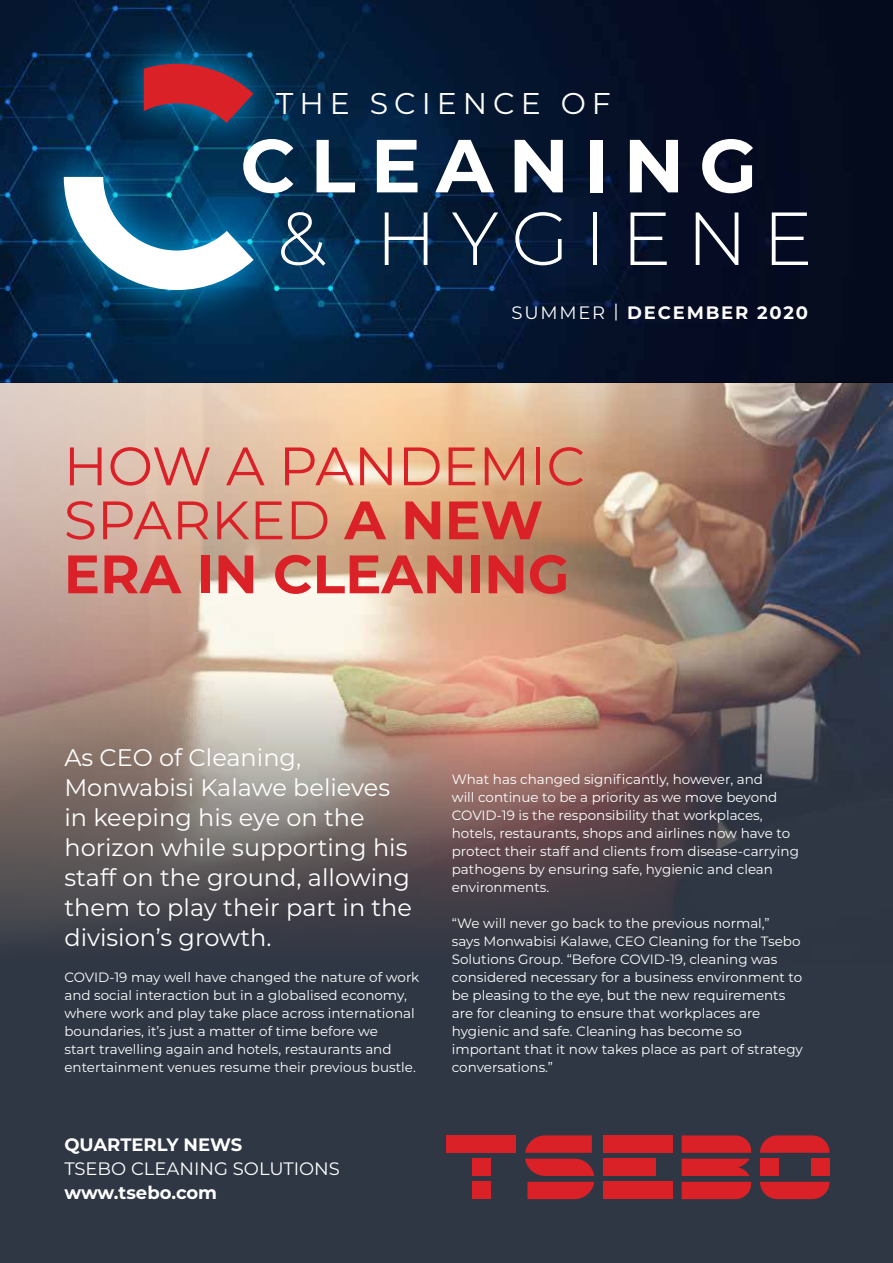
<style>
.page{position:relative;width:893px;height:1263px;background:#fff}
.page>*{position:absolute;margin:0;border:0;box-sizing:border-box;transform-origin:0 0}
.t1{font:700 75px "Montserrat";letter-spacing:.2em;color:#fff}
.t2{font:300 75px "Montserrat";letter-spacing:.2em;color:#fff}
.t3{font:54px/54px "Montserrat";color:#da2128}
.t4{font:30px "Montserrat";letter-spacing:.2em;color:#fff}
.t5{font:24px/30px "Montserrat";color:#fff}
.t6{font:700 18px "Montserrat";color:#fff}
.t7{font:18px "Montserrat";color:#fff}
.t8{font:700 18px "Montserrat";letter-spacing:.1em;color:#fff}
.t9{font:13.5px/18px "Montserrat";color:#fff}
.s1{font-weight:400}
.s2{font-weight:700}
</style>
<div class="page">
<div style="left:0;top:383px;width:893px;height:880px;background:#2f3744"></div>
<img style="left:0;top:383px;width:893px;height:558px">
<svg style="left:0;top:0;width:893px;height:383px;background:#041630"></svg>
<div style="left:603px;top:1135px;width:70px;height:18px;background:#da2128"></div>
<div style="left:603px;top:1182px;width:70px;height:17px;background:#da2128"></div>
<div style="left:603px;top:1158px;width:53px;height:18px;background:#da2128"></div>
<svg style="left:527px;top:1182px;width:67px;height:17px"></svg>
<svg style="left:525px;top:1135px;width:69px;height:41px"></svg>
<svg style="left:760px;top:1135px;width:70px;height:18px"></svg>
<div style="left:760px;top:1158px;width:18px;height:18px;background:#da2128"></div>
<div style="left:812px;top:1158px;width:18px;height:18px;background:#da2128"></div>
<svg style="left:760px;top:1182px;width:70px;height:17px"></svg>
<div style="left:446px;top:1135px;width:70px;height:18px;background:#da2128"></div>
<div style="left:472px;top:1182px;width:18px;height:17px;background:#da2128"></div>
<div style="left:472px;top:1158px;width:18px;height:18px;background:#da2128"></div>
<svg style="left:682px;top:1182px;width:69px;height:17px"></svg>
<svg style="left:682px;top:1135px;width:69px;height:41px"></svg>
<svg style="left:26px;top:25px;width:262px;height:304px;background:#032e52"></svg>
<svg style="left:144px;top:64px;width:109px;height:59px;background:#8a3145"></svg>
<svg style="left:64px;top:177px;width:190px;height:113px"></svg>
<h3 class="t4" style="left:276px;top:83px;width:336px">THE SCIENCE OF</h3>
<h1 class="t1" style="left:240px;top:112px;width:518px">CLEANING</h1>
<h1 class="t2" style="left:277px;top:187px;width:537px">&amp; HYGIENE</h1>
<h3 class="t8" style="left:512px;top:300px;width:298px"><span class="s1">SUMMER |</span> DECEMBER 2020</h3>
<h2 class="t3" style="left:64px;top:437px;width:523px">HOW A PANDEMIC<br>SPARKED <span class="s2">A NEW<br>ERA IN CLEANING</span></h2>
<h3 class="t5" style="left:64px;top:741px;width:349px">As CEO of Cleaning,<br>Monwabisi Kalawe believes in keeping his eye on the horizon while supporting his staff on the ground, allowing them to play their part in the division’s growth.</h3>
<p class="t9" style="left:64px;top:967px;width:356px">COVID-19 may well have changed the nature of work and social interaction but in a globalised economy, where work and play take place across international boundaries, it’s just a matter of time before we<br>start travelling again and hotels, restaurants and entertainment venues resume their previous bustle.</p>
<h3 class="t6" style="left:64px;top:1132px;width:179px">QUARTERLY NEWS</h3>
<h3 class="t7" style="left:64px;top:1156px;width:277px">TSEBO CLEANING SOLUTIONS</h3>
<h3 class="t6" style="left:64px;top:1180px;width:154px">www.tsebo.com</h3>
<p class="t9" style="left:452px;top:770px;width:349px">What has changed significantly, however, and<br>will continue to be a priority as we move beyond COVID-19 is the responsibility that workplaces, hotels, restaurants, shops and airlines now have to protect their staff and clients from disease-carrying pathogens by ensuring safe, hygienic and clean environments.</p>
<p class="t9" style="left:452px;top:914px;width:353px">“We will never go back to the previous normal,”<br>says Monwabisi Kalawe, CEO Cleaning for the Tsebo Solutions Group. “Before COVID-19, cleaning was considered necessary for a business environment to be pleasing to the eye, but the new requirements are for cleaning to ensure that workplaces are hygienic and safe. Cleaning has become so important that it now takes place as part of strategy conversations.”</p>
</div>
